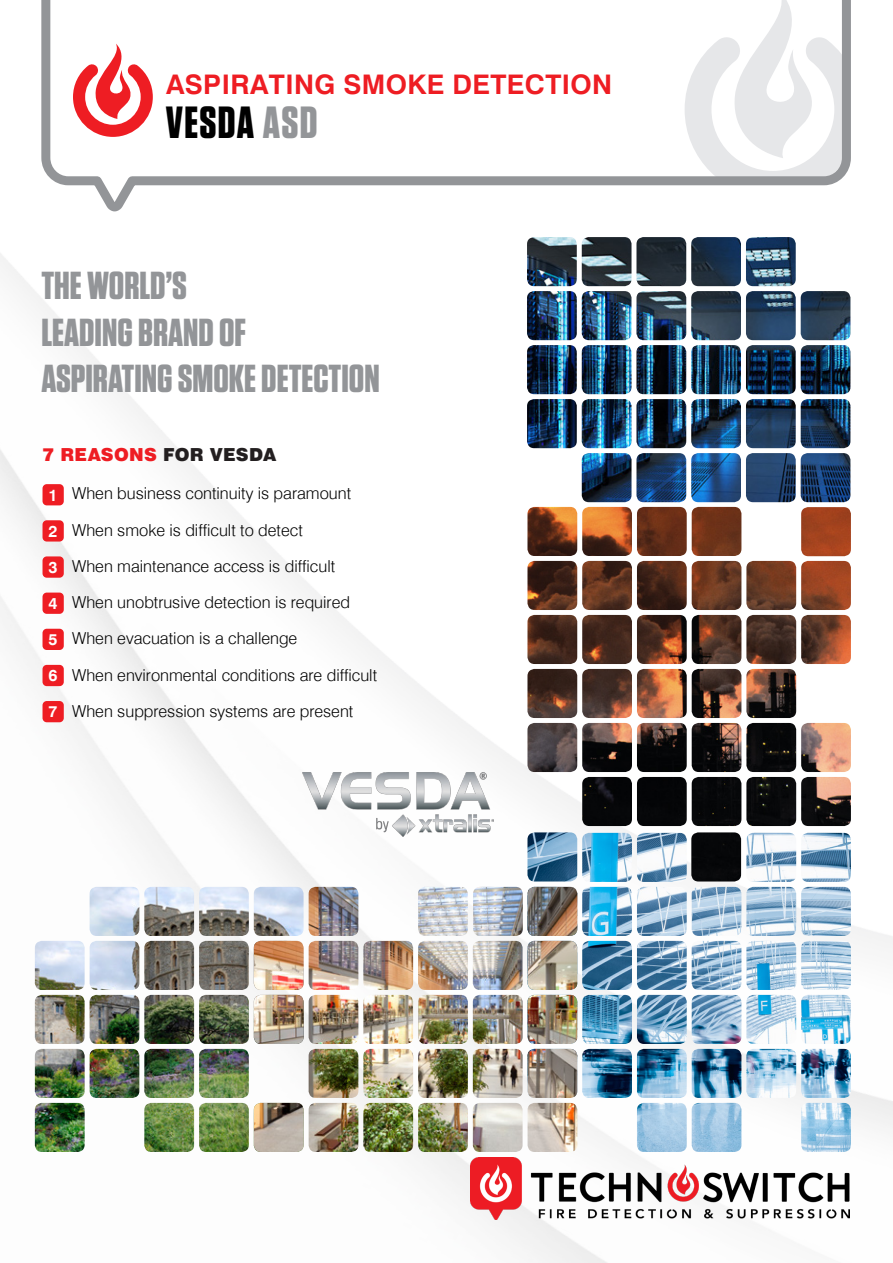
<style>
.page{position:relative;width:893px;height:1263px;background:#fff}
.page>*{position:absolute;margin:0;border:0;box-sizing:border-box;transform-origin:0 0}
.FP_Black_Tungsten_32{font:700 45px "Tungsten";letter-spacing:.03em;color:#000}
.Header_Grey_Tungsten{font:700 39px "Tungsten";color:#939598}
.HEADING_18pt_Red{font:700 27px "Swiss 721 BT";letter-spacing:.015em;color:#ee1d23}
.Swiss_Heavy_1_Red_wo{font:900 18px "Swiss 721 BT";letter-spacing:.015em;color:#ee1d23}
.t1{font:300 16.5px "Swiss 721 BT";color:#000}
.t2{font:700 15.9px "Swiss 721 BT";color:#fff}
.s1{color:#939598}
.s2{color:#231f20}
</style>
<div class="page">
<img style="left:0;top:253px;width:893px;height:1010px">
<svg style="left:41px;top:0;width:810px;height:212px"></svg>
<svg style="left:73px;top:44px;width:80px;height:93px"></svg>
<img style="left:302px;top:773px;width:191px;height:63px">
<img style="left:471px;top:1158px;width:378px;height:62px">
<img style="left:527px;top:237px;width:323px;height:211px">
<img style="left:527px;top:832px;width:324px;height:212px">
<img style="left:35px;top:887px;width:269px;height:265px">
<img style="left:254px;top:887px;width:323px;height:211px">
<img style="left:527px;top:507px;width:324px;height:211px">
<div style="left:43px;top:629px;width:21px;height:21px;background:#ee1d23;border-radius:4px"></div>
<div style="left:43px;top:665px;width:21px;height:21px;background:#ee1d23;border-radius:4px"></div>
<div style="left:43px;top:701px;width:21px;height:21px;background:#ee1d23;border-radius:4px"></div>
<div style="left:43px;top:484px;width:21px;height:21px;background:#ee1d23;border-radius:4px"></div>
<div style="left:43px;top:520px;width:21px;height:21px;background:#ee1d23;border-radius:4px"></div>
<div style="left:43px;top:556px;width:21px;height:22px;background:#ee1d23;border-radius:4px"></div>
<div style="left:43px;top:593px;width:21px;height:21px;background:#ee1d23;border-radius:4px"></div>
<p class="HEADING_18pt_Red" style="left:166px;top:68px;width:448px">ASPIRATING SMOKE DETECTION</p>
<p class="FP_Black_Tungsten_32" style="left:166px;top:98px;width:153px">VESDA <span class="s1">ASD</span></p>
<p class="Header_Grey_Tungsten" style="left:41px;top:264px;width:147px">THE WORLD’S</p>
<p class="Header_Grey_Tungsten" style="left:41px;top:311px;width:206px">LEADING BRAND OF</p>
<p class="Header_Grey_Tungsten" style="left:41px;top:358px;width:340px">ASPIRATING SMOKE DETECTION</p>
<p class="Swiss_Heavy_1_Red_wo" style="left:43px;top:444px;width:235px">7 REASONS <span class="s2">FOR VESDA</span></p>
<p class="t2" style="left:48px;top:485px;width:11px">1</p>
<p class="t2" style="left:48px;top:521px;width:11px">2</p>
<p class="t2" style="left:48px;top:557px;width:11px">3</p>
<p class="t2" style="left:48px;top:594px;width:11px">4</p>
<p class="t2" style="left:48px;top:630px;width:11px">5</p>
<p class="t2" style="left:48px;top:666px;width:11px">6</p>
<p class="t2" style="left:48px;top:702px;width:11px">7</p>
<p class="t1" style="left:72px;top:483px;width:281px">When business continuity is paramount</p>
<p class="t1" style="left:72px;top:520px;width:232px">When smoke is difficult to detect</p>
<p class="t1" style="left:72px;top:556px;width:265px">When maintenance access is difficult</p>
<p class="t1" style="left:72px;top:592px;width:279px">When unobtrusive detection is required</p>
<p class="t1" style="left:72px;top:629px;width:227px">When evacuation is a challenge</p>
<p class="t1" style="left:72px;top:665px;width:306px">When environmental conditions are difficult</p>
<p class="t1" style="left:72px;top:701px;width:283px">When suppression systems are present</p>
</div>
